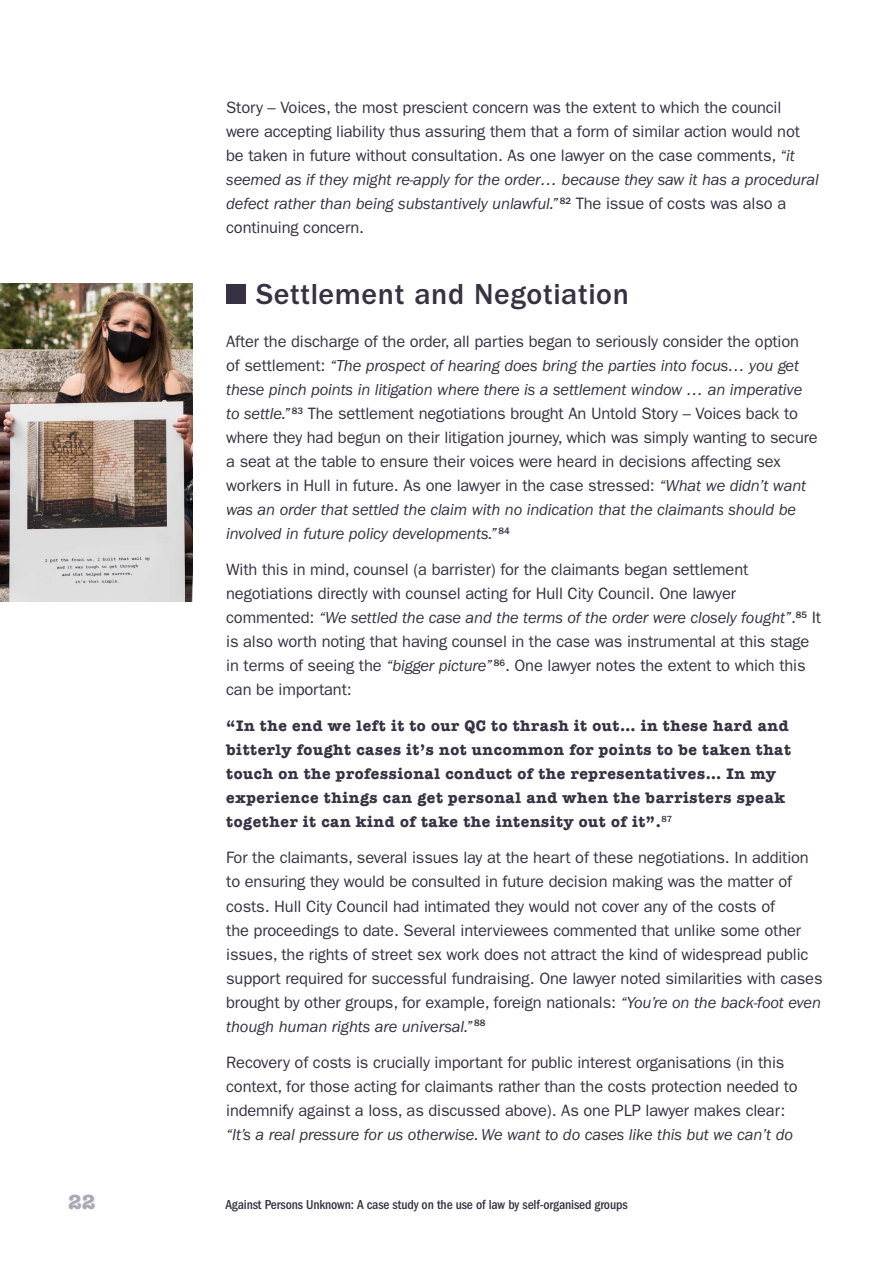
<style>
.page{position:relative;width:893px;height:1263px;background:#fff}
.page>*{position:absolute;margin:0;border:0;box-sizing:border-box;transform-origin:0 0}
.t1{font:500 30px "ITC Franklin Gothic Std";letter-spacing:.02em;color:#373142}
.t2{font:700 21px "American Typewriter";color:#aaa8b5}
.t3{font:16.5px/24px "ITC Franklin Gothic Std";letter-spacing:-.01em;color:#373142}
.t4{font:italic 16.5px "ITC Franklin Gothic Std";letter-spacing:-.01em;color:#373142}
.t5{font:700 15.75px/24px "American Typewriter";letter-spacing:.04em;color:#373142}
.t6{font:500 condensed 13.5px "ITC Franklin Gothic Std";letter-spacing:-.01em;color:#373142}
.s1{font-style:italic}
</style>
<div class="page">
<div style="left:226px;top:284px;width:20px;height:20px;background:#373142"></div>
<img style="left:0;top:284px;width:192px;height:318px">
<p class="t3" style="left:226px;top:96px;width:594px">Story – Voices, the most prescient concern was the extent to which the council<br>were accepting liability thus assuring them that a form of similar action would not be taken in future without consultation. As one lawyer on the case comments, <span class="s1">“it seemed as if they might re-apply for the order… because they saw it has a procedural defect rather than being substantively unlawful.”</span> <sup>82</sup> The issue of costs was also a continuing concern.</p>
<h1 class="t1" style="left:256px;top:277px;width:374px">Settlement and Negotiation</h1>
<p class="t3" style="left:226px;top:330px;width:593px">After the discharge of the order, all parties began to seriously consider the option<br>of settlement: <span class="s1">“The prospect of hearing does bring the parties into focus… you get these pinch points in litigation where there is a settlement window … an imperative to settle.”</span> <sup>83</sup> The settlement negotiations brought An Untold Story – Voices back to where they had begun on their litigation journey, which was simply wanting to secure a seat at the table to ensure their voices were heard in decisions affecting sex workers in Hull in future. As one lawyer in the case stressed: <span class="s1">“What we didn’t want was an order that settled the claim with no indication that the claimants should be involved in future policy developments.”</span> <sup>84</sup></p>
<p class="t3" style="left:226px;top:558px;width:596px">With this in mind, counsel (a barrister) for the claimants began settlement negotiations directly with counsel acting for Hull City Council. One lawyer commented: <span class="s1">“We settled the case and the terms of the order were closely fought”</span>.<sup>85</sup> It is also worth noting that having counsel in the case was instrumental at this stage in terms of seeing the <span class="s1">“bigger picture”</span> <sup>86</sup>. One lawyer notes the extent to which this can be important:</p>
<p class="t5" style="left:226px;top:713px;width:566px">“In the end we left it to our QC to thrash it out… in these hard and bitterly fought cases it’s not uncommon for points to be taken that touch on the professional conduct of the representatives… In my experience things can get personal and when the barristers speak together it can kind of take the intensity out of it”.<sup>87</sup></p>
<p class="t3" style="left:226px;top:846px;width:598px">For the claimants, several issues lay at the heart of these negotiations. In addition to ensuring they would be consulted in future decision making was the matter of costs. Hull City Council had intimated they would not cover any of the costs of<br>the proceedings to date. Several interviewees commented that unlike some other issues, the rights of street sex work does not attract the kind of widespread public support required for successful fundraising. One lawyer noted similarities with cases brought by other groups, for example, foreign nationals: <span class="s1">“You’re on the back-foot even though human rights are universal.”</span> <sup>88</sup></p>
<p class="t3" style="left:226px;top:1050px;width:573px">Recovery of costs is crucially important for public interest organisations (in this context, for those acting for claimants rather than the costs protection needed to indemnify against a loss, as discussed above). As one PLP lawyer makes clear:</p>
<p class="t4" style="left:226px;top:1125px;width:568px">“It’s a real pressure for us otherwise. We want to do cases like this but we can’t do</p>
<p class="t2" style="left:68px;top:1184px;width:29px">22</p>
<p class="t6" style="left:225px;top:1197px;width:404px">Against Persons Unknown: A case study on the use of law by self-organised groups</p>
</div>
